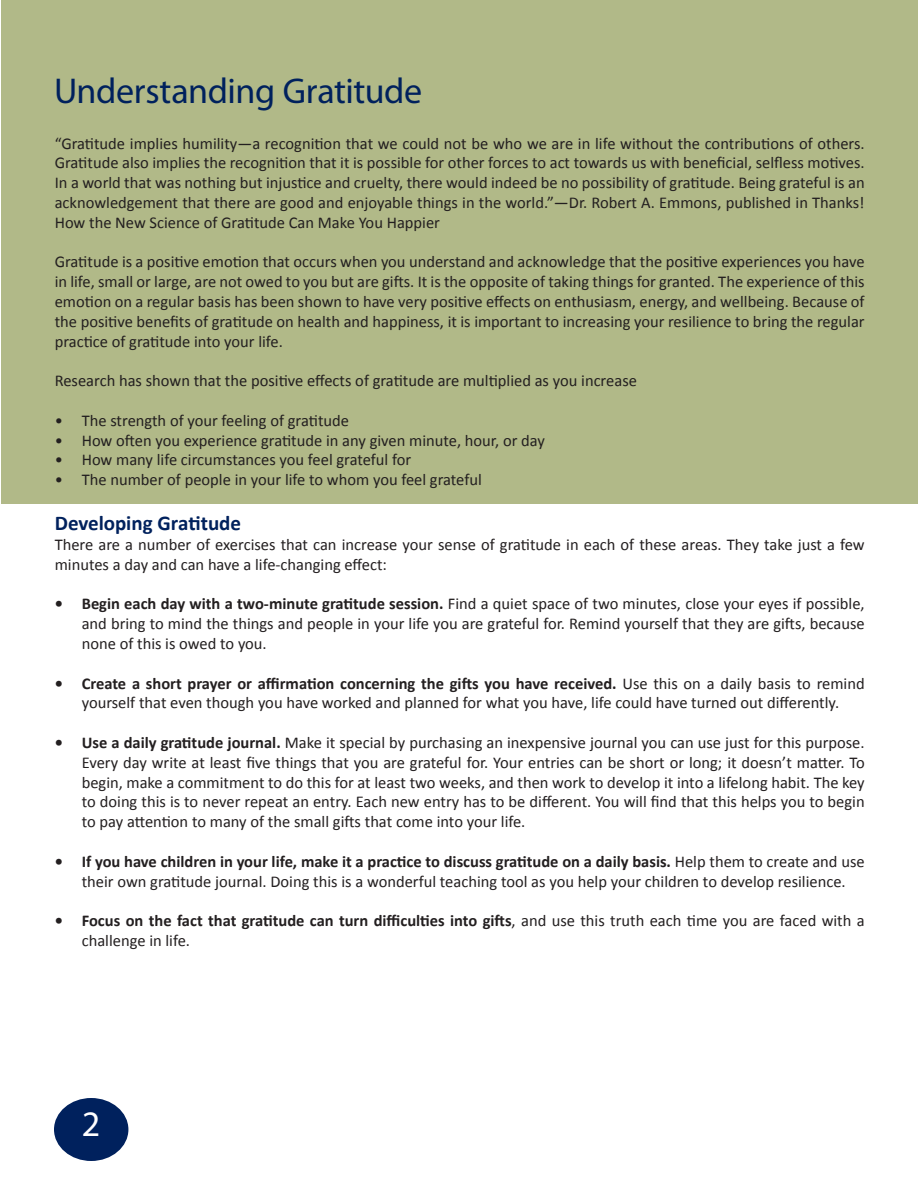
<style>
.page{position:relative;width:918px;height:1188px;background:#fff}
.page>*{position:absolute;margin:0;border:0;box-sizing:border-box;transform-origin:0 0}
.t1{font:36px "Myriad Pro";letter-spacing:-.01em;color:#00215d}
.t2{font:36px "Myriad Pro";color:#fff}
.Fotolia_W{font:700 21px "Calibri";color:#00215d}
.t3{font:16.5px/19.8px "Calibri";color:#231f20;text-align:justify}
.t4{font:700 16.5px/19.8px "Calibri";color:#231f20}
.s1{font-weight:700}
.s2{font-weight:400}
</style>
<div class="page">
<div style="left:1px;top:0;width:917px;height:504px;background:#b1b988"></div>
<div style="left:54px;top:1098px;width:74px;height:63px;background:#00215d;border-radius:50%"></div>
<p class="t1" style="left:54px;top:69px;width:370px">Understanding Gratitude</p>
<p class="t3" style="left:55px;top:133px;width:812px">“Gratitude implies humility—a recognition that we could not be who we are in life without the contributions of others.<br>Gratitude also implies the recognition that it is possible for other forces to act towards us with beneficial, selfless motives.<br>In a world that was nothing but injustice and cruelty, there would indeed be no possibility of gratitude. Being grateful is an acknowledgement that there are good and enjoyable things in the world.”—Dr. Robert A. Emmons, published in Thanks!<br>How the New Science of Gratitude Can Make You Happier</p>
<p class="t3" style="left:55px;top:252px;width:811px">Gratitude is a positive emotion that occurs when you understand and acknowledge that the positive experiences you have in life, small or large, are not owed to you but are gifts. It is the opposite of taking things for granted. The experience of this emotion on a regular basis has been shown to have very positive effects on enthusiasm, energy, and wellbeing. Because of the positive benefits of gratitude on health and happiness, it is important to increasing your resilience to bring the regular practice of gratitude into your life.</p>
<p class="t3" style="left:55px;top:371px;width:584px">Research has shown that the positive effects of gratitude are multiplied as you increase</p>
<p class="t3" style="left:55px;top:410px;width:296px">• The strength of your feeling of gratitude</p>
<p class="t3" style="left:55px;top:430px;width:492px">• How often you experience gratitude in any given minute, hour, or day</p>
<p class="t3" style="left:55px;top:450px;width:358px">• How many life circumstances you feel grateful for</p>
<p class="t3" style="left:55px;top:470px;width:429px">• The number of people in your life to whom you feel grateful</p>
<p class="Fotolia_W" style="left:55px;top:510px;width:188px">Developing Gratitude</p>
<p class="t3" style="left:55px;top:535px;width:812px">There are a number of exercises that can increase your sense of gratitude in each of these areas. They take just a few minutes a day and can have a life-changing effect:</p>
<p class="t3" style="left:82px;top:594px;width:784px;text-indent:-27px"><span class="s1">• Begin each day with a two-minute gratitude session.</span> Find a quiet space of two minutes, close your eyes if possible, and bring to mind the things and people in your life you are grateful for. Remind yourself that they are gifts, because none of this is owed to you.</p>
<p class="t3" style="left:55px;top:673px;width:811px;text-align:center"><span class="s1">• Create a short prayer or affirmation concerning the gifts you have received.</span> Use this on a daily basis to remind yourself that even though you have worked and planned for what you have, life could have turned out differently.</p>
<p class="t3" style="left:82px;top:733px;width:784px;text-indent:-27px"><span class="s1">• Use a daily gratitude journal.</span> Make it special by purchasing an inexpensive journal you can use just for this purpose.<br>Every day write at least five things that you are grateful for. Your entries can be short or long; it doesn’t matter. To begin, make a commitment to do this for at least two weeks, and then work to develop it into a lifelong habit. The key to doing this is to never repeat an entry. Each new entry has to be different. You will find that this helps you to begin to pay attention to many of the small gifts that come into your life.</p>
<p class="t3" style="left:55px;top:851px;width:811px;text-align:center"><span class="s1">• If you have children in your life, make it a practice to discuss gratitude on a daily basis.</span> Help them to create and use their own gratitude journal. Doing this is a wonderful teaching tool as you help your children to develop resilience.</p>
<p class="t4" style="left:82px;top:911px;width:784px;text-indent:-27px">• Focus on the fact that gratitude can turn difficulties into gifts<span class="s2">, and use this truth each time you are faced with a challenge in life.</span></p>
<p class="t2" style="left:82px;top:1102px;width:20px">2</p>
</div>
